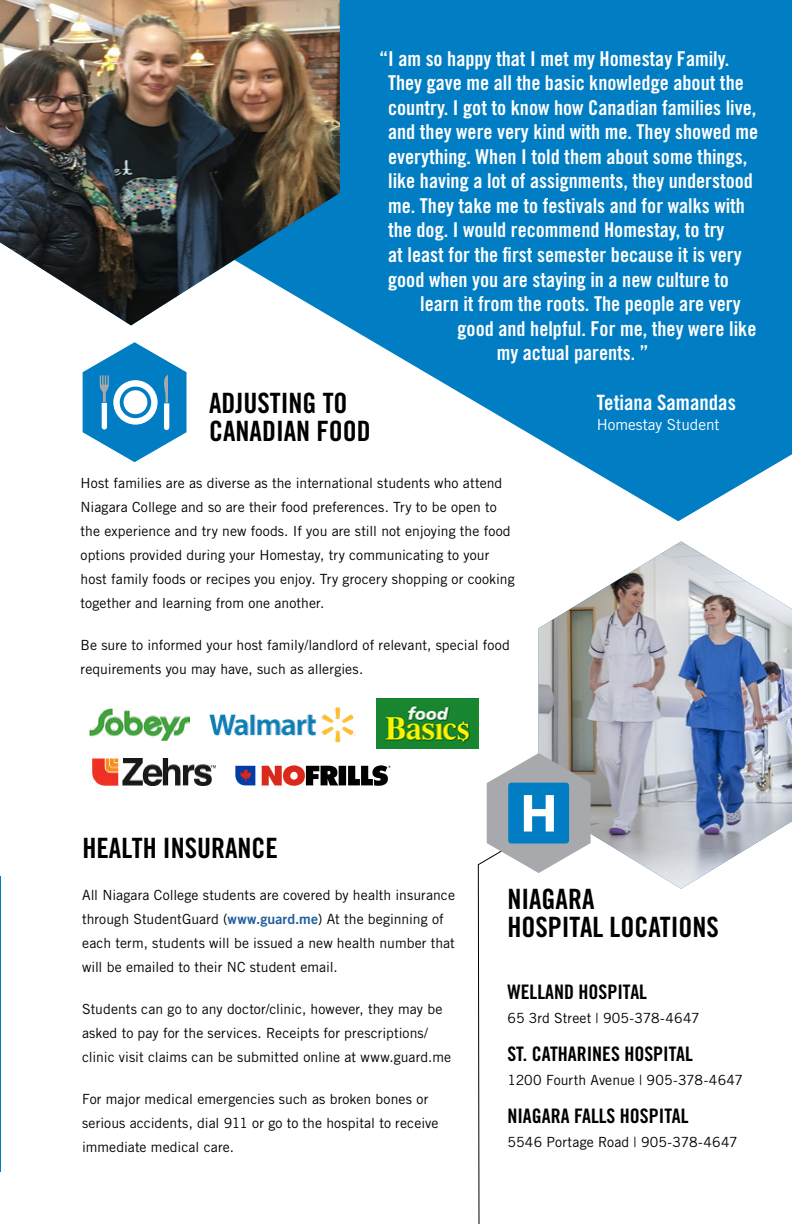
<style>
.page{position:relative;width:792px;height:1224px;background:#fff}
.page>*{position:absolute;margin:0;border:0;box-sizing:border-box;transform-origin:0 0}
.t1{font:28px/28px "Trade Gothic LT Std Bd Cn 20";color:#000}
.t2{font:21.2px "Trade Gothic LT Std Bd Cn 20";color:#fff}
.t3{font:20.4px/24.6px "Trade Gothic LT Std Bd Cn 20";color:#fff}
.t4{font:20px "Trade Gothic LT Std Bd Cn 20";color:#000}
.t5{font:15.4px "Trade Gothic LT Std";color:#fff}
.t6{font:14px/24px "Trade Gothic LT Std";letter-spacing:.005em;color:#000}
.s1{font-size:19.6px}
.s2{font-family:"Trade Gothic LT Std Bd 2";color:#215e9e}
</style>
<div class="page">
<svg style="left:478px;top:674px;width:61px;height:550px"></svg>
<svg style="left:82px;top:0;width:710px;height:521px;fill:#007dc3"></svg>
<img style="left:539px;top:541px;width:253px;height:348px">
<svg style="left:487px;top:753px;width:104px;height:120px"></svg>
<img style="left:90px;top:709px;width:100px;height:31px">
<img style="left:235px;top:765px;width:155px;height:21px">
<img style="left:209px;top:707px;width:146px;height:36px">
<img style="left:377px;top:698px;width:101px;height:50px">
<img style="left:89px;top:759px;width:127px;height:26px">
<img style="left:0;top:0;width:340px;height:325px">
<svg style="left:83px;top:342px;width:104px;height:120px"></svg>
<p class="t3" style="left:388px;top:46px;width:371px;text-indent:-9px">“I am so happy that I met my Homestay Family.<br>They gave me all the basic knowledge about the country. I got to know how Canadian families live, and they were very kind with me. They showed me everything. When I told them about some things, like having a lot of assignments, they understood me. They take me to festivals and for walks with the dog. I would recommend Homestay, to try<br>at least for the first semester because it is very good when you are staying in a new culture to</p>
<h3 class="t3" style="left:420px;top:291px;width:322px">learn it from the roots. The people are very</h3>
<h3 class="t3" style="left:458px;top:316px;width:300px">good and helpful. For me, they were like</h3>
<h3 class="t3" style="left:497px;top:341px;width:153px">my actual parents<span class="s1">.</span> ”</h3>
<h1 class="t1" style="left:209px;top:389px;width:163px">ADJUSTING TO<br>CANADIAN FOOD</h1>
<h2 class="t2" style="left:597px;top:389px;width:141px">Tetiana Samandas</h2>
<p class="t5" style="left:597px;top:415px;width:124px">Homestay Student</p>
<p class="t6" style="left:81px;top:471px;width:436px">Host families are as diverse as the international students who attend Niagara College and so are their food preferences. Try to be open to the experience and try new foods. If you are still not enjoying the food options provided during your Homestay, try communicating to your host family foods or recipes you enjoy. Try grocery shopping or cooking together and learning from one another.</p>
<p class="t6" style="left:81px;top:633px;width:431px">Be sure to informed your host family/landlord of relevant, special food requirements you may have, such as allergies.</p>
<h1 class="t1" style="left:83px;top:834px;width:197px">HEALTH INSURANCE</h1>
<p class="t6" style="left:82px;top:883px;width:374px">All Niagara College students are covered by health insurance through StudentGuard (<span class="s2">www.guard.me</span>) At the beginning of each term, students will be issued a new health number that will be emailed to their NC student email.</p>
<p class="t6" style="left:82px;top:997px;width:371px">Students can go to any doctor/clinic, however, they may be asked to pay for the services. Receipts for prescriptions/ clinic visit claims can be submitted online at www.guard.me</p>
<p class="t6" style="left:82px;top:1087px;width:358px">For major medical emergencies such as broken bones or serious accidents, dial 911 or go to the hospital to receive immediate medical care.</p>
<h1 class="t1" style="left:507px;top:885px;width:213px">NIAGARA<br>HOSPITAL LOCATIONS</h1>
<h3 class="t4" style="left:507px;top:980px;width:141px">WELLAND HOSPITAL</h3>
<p class="t6" style="left:507px;top:1006px;width:194px">65 3rd Street | 905-378-4647</p>
<h3 class="t4" style="left:507px;top:1042px;width:187px">ST. CATHARINES HOSPITAL</h3>
<p class="t6" style="left:507px;top:1068px;width:237px">1200 Fourth Avenue | 905-378-4647</p>
<h3 class="t4" style="left:507px;top:1104px;width:183px">NIAGARA FALLS HOSPITAL</h3>
<p class="t6" style="left:507px;top:1130px;width:232px">5546 Portage Road | 905-378-4647</p>
</div>
